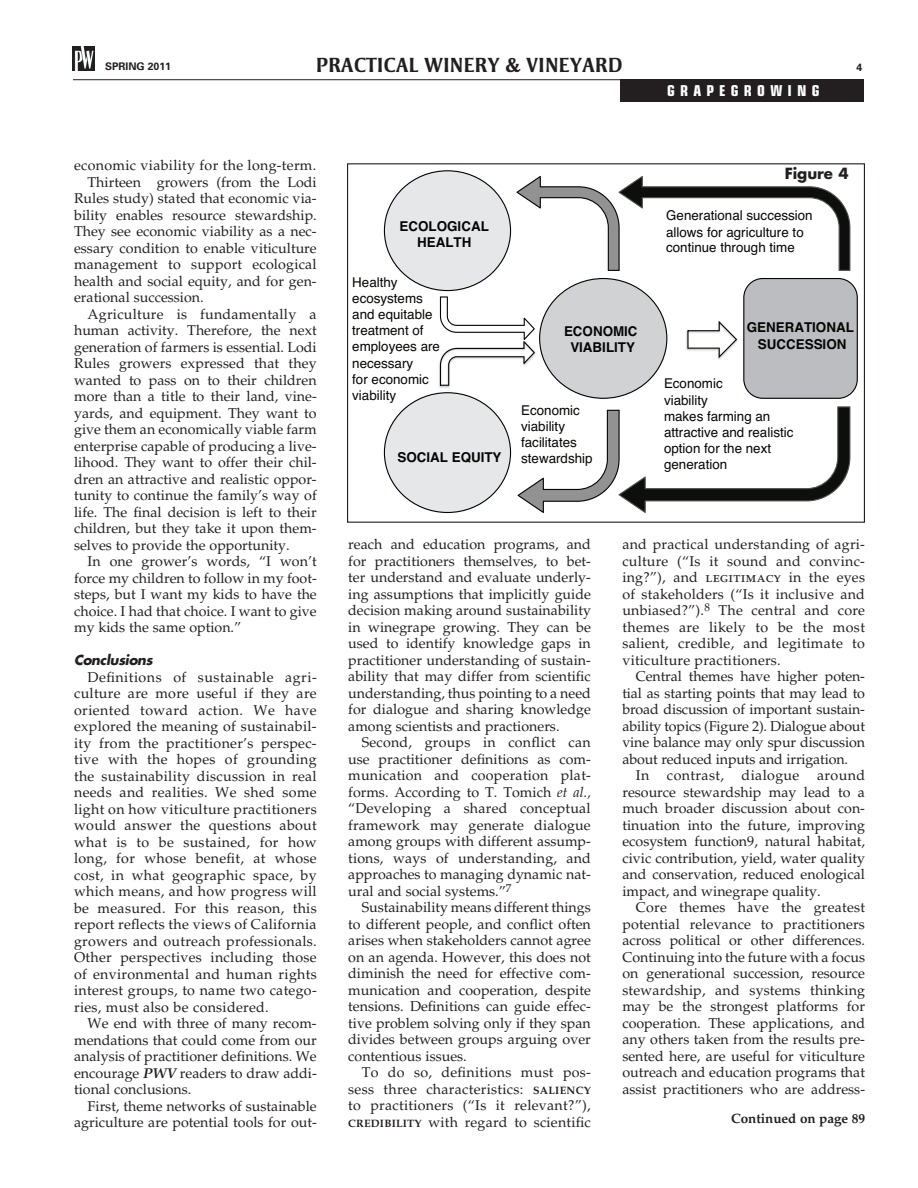
<style>
.page{position:relative;width:918px;height:1188px;background:#fff}
.page>*{position:absolute;margin:0;border:0;box-sizing:border-box;transform-origin:0 0}
.t1{font:700 21px "Strayhorn MT Std";color:#231f20}
.t2{font:700 condensed 15px "Eurostile LT Std";letter-spacing:.35em;color:#fff}
.t3{font:700 15px "Futura Std";letter-spacing:-.005em;color:#231f20}
.t4{font:14.25px/16.5px "Palatino LT Std";color:#231f20;text-align:justify}
.t5{font:14.25px "Palatino LT Std";letter-spacing:.02em;color:#231f20}
.t6{font:13.5px/16.2px "Helvetica";color:#050504}
.t7{font:700 13.5px/16.2px "Helvetica";color:#050504;text-align:center}
.t8{font:700 13.5px "Palatino LT Std";letter-spacing:-.005em;color:#231f20}
.t9{font:italic 700 13.5px "Futura Std";letter-spacing:-.025em;color:#231f20}
.t10{font:700 10.5px "Univers LT Std";color:#231f20}
.s1{font-weight:700;font-style:italic}
.s2{font-style:italic}
.s3{font-weight:700;font-size:10.65px}
</style>
<div class="page">
<hr style="left:73px;top:79px;width:791px;height:1px;background:#231f20">
<div style="left:620px;top:80px;width:244px;height:22px;background:#231f20"></div>
<img style="left:72px;top:46px;width:22px;height:24px">
<svg style="left:384px;top:170px;width:474px;height:343px"></svg>
<p class="t10" style="left:105px;top:60px;width:67px">SPRING 2011</p>
<h1 class="t1" style="left:316px;top:53px;width:308px">PRACTICAL WINERY &amp; VINEYARD</h1>
<p class="t10" style="left:857px;top:61px;width:7px">4</p>
<p class="t5" style="left:74px;top:157px;width:244px">economic viability for the long-term.</p>
<p class="t4" style="left:88px;top:174px;width:231px">Thirteen growers (from the Lodi</p>
<p class="t4" style="left:74px;top:190px;width:244px">Rules study) stated that economic via-</p>
<p class="t4" style="left:74px;top:207px;width:244px">bility enables resource stewardship.</p>
<p class="t4" style="left:74px;top:223px;width:244px">They see economic viability as a nec-</p>
<p class="t4" style="left:74px;top:240px;width:244px">essary condition to enable viticulture</p>
<p class="t4" style="left:74px;top:256px;width:244px">management to support ecological</p>
<p class="t4" style="left:74px;top:273px;width:244px">health and social equity, and for gen-</p>
<p class="t4" style="left:74px;top:289px;width:131px">erational succession.</p>
<p class="t4" style="left:88px;top:306px;width:230px">Agriculture is fundamentally a</p>
<p class="t4" style="left:74px;top:322px;width:244px">human activity. Therefore, the next</p>
<p class="t4" style="left:74px;top:339px;width:244px">generation of farmers is essential. Lodi</p>
<p class="t4" style="left:74px;top:355px;width:244px">Rules growers expressed that they</p>
<p class="t4" style="left:74px;top:372px;width:244px">wanted to pass on to their children</p>
<p class="t4" style="left:74px;top:388px;width:244px">more than a title to their land, vine-</p>
<p class="t4" style="left:74px;top:405px;width:244px">yards, and equipment. They want to</p>
<p class="t4" style="left:74px;top:421px;width:244px">give them an economically viable farm</p>
<p class="t4" style="left:74px;top:438px;width:244px">enterprise capable of producing a live-</p>
<p class="t4" style="left:74px;top:454px;width:244px">lihood. They want to offer their chil-</p>
<p class="t4" style="left:74px;top:471px;width:244px">dren an attractive and realistic oppor-</p>
<p class="t4" style="left:74px;top:487px;width:244px">tunity to continue the family’s way of</p>
<p class="t4" style="left:74px;top:504px;width:244px">life. The final decision is left to their</p>
<p class="t4" style="left:74px;top:520px;width:244px">children, but they take it upon them-</p>
<p class="t4" style="left:74px;top:537px;width:217px">selves to provide the opportunity.</p>
<p class="t4" style="left:88px;top:553px;width:231px">In one grower’s words, “I won’t</p>
<p class="t4" style="left:74px;top:570px;width:244px">force my children to follow in my foot-</p>
<p class="t4" style="left:74px;top:586px;width:244px">steps, but I want my kids to have the</p>
<p class="t4" style="left:74px;top:603px;width:244px">choice. I had that choice. I want to give</p>
<p class="t4" style="left:74px;top:619px;width:169px">my kids the same option.”</p>
<p class="t9" style="left:74px;top:651px;width:80px">Conclusions</p>
<p class="t4" style="left:74px;top:669px;width:244px;text-indent:13px">Definitions of sustainable agri&shy;culture are more useful if they are oriented toward action. We have explored the meaning of sustainabil&shy;ity from the practitioner’s perspec&shy;tive with the hopes of grounding the sustainability discussion in real needs and realities. We shed some light on how viticulture practitioners would answer the questions about what is to be sustained, for how long, for whose benefit, at whose cost, in what geographic space, by which means, and how progress will be measured. For this reason, this report reflects the views of California growers and outreach professionals.<br>Other perspectives including those of environmental and human rights interest groups, to name two catego&shy;ries, must also be considered.</p>
<p class="t4" style="left:74px;top:1015px;width:244px;text-indent:13px">We end with three of many recom&shy;mendations that could come from our analysis of practitioner definitions. We encourage <span class="s1">PWV</span> readers to draw addi&shy;tional conclusions.</p>
<p class="t4" style="left:74px;top:1098px;width:244px;text-align:right">First, theme networks of sustainable agriculture are potential tools for out-</p>
<p class="t2" style="left:667px;top:81px;width:154px">GRAPEGROWING</p>
<p class="t7" style="left:400px;top:218px;width:91px">ECOLOGICAL<br>HEALTH</p>
<p class="t6" style="left:352px;top:274px;width:89px">Healthy ecosystems and equitable treatment of employees are necessary<br>for economic viability</p>
<p class="t7" style="left:397px;top:449px;width:106px">SOCIAL EQUITY</p>
<p class="t7" style="left:564px;top:324px;width:75px">ECONOMIC<br>VIABILITY</p>
<p class="t6" style="left:521px;top:402px;width:73px">Economic viability facilitates stewardship</p>
<p class="t3" style="left:785px;top:163px;width:65px">Figure 4</p>
<p class="t6" style="left:666px;top:208px;width:148px">Generational succession allows for agriculture to continue through time</p>
<p class="t7" style="left:747px;top:319px;width:109px">GENERATIONAL<br>SUCCESSION</p>
<p class="t6" style="left:664px;top:376px;width:131px">Economic<br>viability<br>makes farming an attractive and realistic option for the next generation</p>
<p class="t4" style="left:348px;top:536px;width:244px">reach and education programs, and for practitioners themselves, to bet&shy;ter understand and evaluate underly&shy;ing assumptions that implicitly guide decision making around sustainability in winegrape growing. They can be used to identify knowledge gaps in practitioner understanding of sustain&shy;ability that may differ from scientific understanding, thus pointing to a need for dialogue and sharing knowledge among scientists and practioners.</p>
<p class="t4" style="left:348px;top:734px;width:244px;text-indent:13px">Second, groups in conflict can use practitioner definitions as com&shy;munication and cooperation plat&shy;forms. According to T. Tomich <span class="s2">et al., </span>“Developing a shared conceptual framework may generate dialogue among groups with different assump&shy;tions, ways of understanding, and approaches to managing dynamic nat&shy;ural and social systems.”<sup>7</sup></p>
<p class="t4" style="left:348px;top:899px;width:244px;text-indent:13px">Sustainability means different things to different people, and conflict often arises when stakeholders cannot agree on an agenda. However, this does not diminish the need for effective com&shy;munication and cooperation, despite tensions. Definitions can guide effec&shy;tive problem solving only if they span divides between groups arguing over contentious issues.</p>
<p class="t4" style="left:348px;top:1064px;width:244px;text-indent:14px">To do so, definitions must pos&shy;sess three characteristics: <span class="s3">SALIENCY </span>to practitioners (“Is it relevant?”), <span class="s3">CREDIBILITY</span> with regard to scientific</p>
<p class="t4" style="left:622px;top:536px;width:244px">and practical understanding of agri&shy;culture (“Is it sound and convinc&shy;ing?”), and legitimacy in the eyes of stakeholders (“Is it inclusive and unbiased?”).<sup>8</sup> The central and core themes are likely to be the most salient, credible, and legitimate to viticulture practitioners.</p>
<p class="t4" style="left:622px;top:668px;width:244px;text-indent:13px">Central themes have higher poten&shy;tial as starting points that may lead to broad discussion of important sustain&shy;ability topics (Figure 2). Dialogue about vine balance may only spur discussion about reduced inputs and irrigation.</p>
<p class="t4" style="left:622px;top:767px;width:244px;text-indent:13px">In contrast, dialogue around resource stewardship may lead to a much broader discussion about con&shy;tinuation into the future, improving ecosystem function9, natural habitat, civic contribution, yield, water quality and conservation, reduced enological impact, and winegrape quality.</p>
<p class="t4" style="left:622px;top:899px;width:244px;text-indent:13px">Core themes have the greatest potential relevance to practitioners across political or other differences.<br>Continuing into the future with a focus on generational succession, resource stewardship, and systems thinking may be the strongest platforms for cooperation. These applications, and any others taken from the results pre&shy;sented here, are useful for viticulture outreach and education programs that assist practitioners who are address-</p>
<p class="t8" style="left:731px;top:1110px;width:136px">Continued on page 89</p>
</div>
